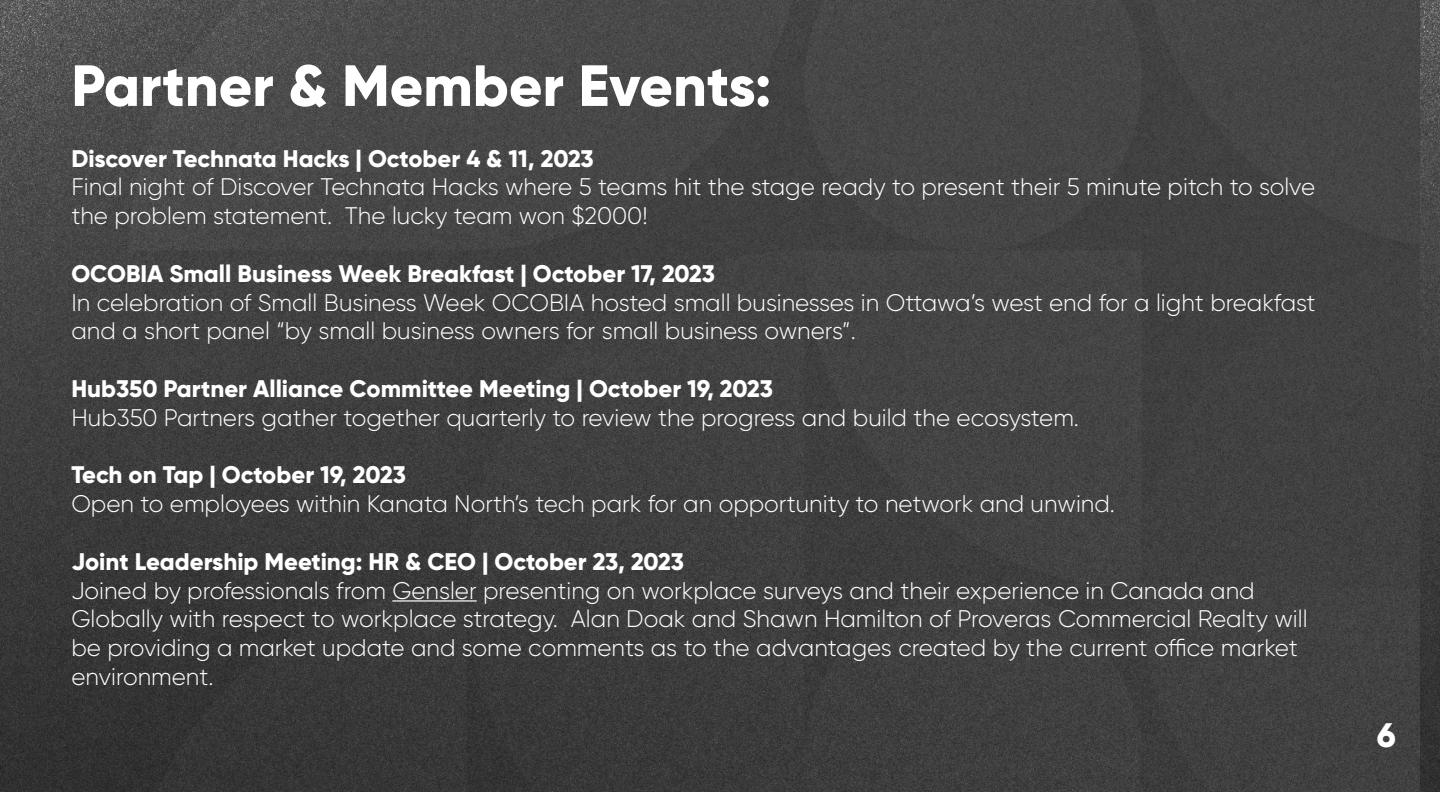
<style>
.page{position:relative;width:1440px;height:792px;background:#fff}
.page>*{position:absolute;margin:0;border:0;box-sizing:border-box;transform-origin:0 0}
.t1{font:800 58px "Gilroy";color:#fff}
.t2{font:800 34px "Gilroy";color:#fff}
.t3{font:300 24px/28.8px "Gilroy";color:#fff}
.t4{font:800 24px "Gilroy";color:#fff}
</style>
<div class="page">
<img style="left:0;top:0;width:1421px;height:792px">
<hr style="left:392px;top:600px;width:85px;height:2px;background:#fff">
<img style="left:1421px;top:0;width:19px;height:792px">
<h1 class="t1" style="left:71px;top:49px;width:701px">Partner &amp; Member Events:</h1>
<p class="t4" style="left:71px;top:143px;width:524px">Discover Technata Hacks | October 4 &amp; 11, 2023</p>
<p class="t3" style="left:71px;top:172px;width:1245px">Final night of Discover Technata Hacks where 5 teams hit the stage ready to present their 5 minute pitch to solve the problem statement. The lucky team won $2000!</p>
<p class="t4" style="left:71px;top:258px;width:645px">OCOBIA Small Business Week Breakfast | October 17, 2023</p>
<p class="t3" style="left:71px;top:288px;width:1246px">In celebration of Small Business Week OCOBIA hosted small businesses in Ottawa’s west end for a light breakfast and a short panel “by small business owners for small business owners”.</p>
<p class="t4" style="left:71px;top:373px;width:703px">Hub350 Partner Alliance Committee Meeting | October 19, 2023</p>
<p class="t3" style="left:71px;top:403px;width:1009px">Hub350 Partners gather together quarterly to review the progress and build the ecosystem.</p>
<p class="t4" style="left:71px;top:460px;width:336px">Tech on Tap | October 19, 2023</p>
<p class="t3" style="left:71px;top:489px;width:1045px">Open to employees within Kanata North’s tech park for an opportunity to network and unwind.</p>
<p class="t4" style="left:71px;top:546px;width:614px">Joint Leadership Meeting: HR &amp; CEO | October 23, 2023</p>
<p class="t3" style="left:71px;top:576px;width:1238px">Joined by professionals from Gensler presenting on workplace surveys and their experience in Canada and Globally with respect to workplace strategy. Alan Doak and Shawn Hamilton of Proveras Commercial Realty will be providing a market update and some comments as to the advantages created by the current office market environment.</p>
<h2 class="t2" style="left:1377px;top:714px;width:21px">6</h2>
</div>
